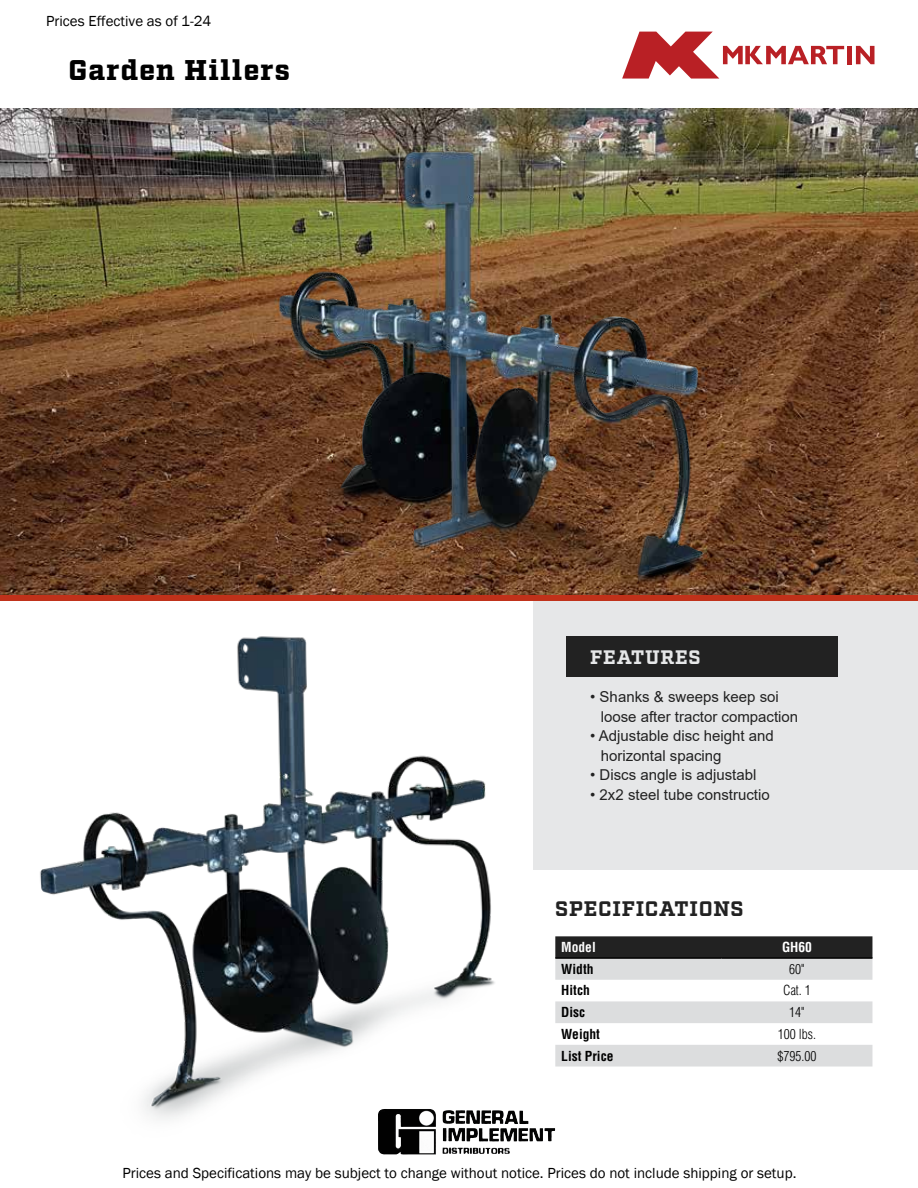
<style>
.page{position:relative;width:918px;height:1188px;background:#fff}
.page>*{position:absolute;margin:0;border:0;box-sizing:border-box;transform-origin:0 0}
.t1{font:900 28.5px "Factoria";letter-spacing:.04em;color:#000}
.t2{font:700 21px "Factoria";letter-spacing:.03em;color:#222}
.t3{font:700 19.5px "Factoria";letter-spacing:.04em;color:#e6e7e8}
.t4{font:15px/19.5px "Arial";color:#222}
.t5{font:15px "Franklin Gothic";color:#000}
.t6{font:700 condensed 13.5px "Helvetica LT Std";color:#000}
.t7{font:300 condensed 13.5px "Helvetica LT Std";color:#000}
.t8{font:700 condensed 13.5px "Helvetica LT Std";color:#fff}
.s1{font-style:inherit}
</style>
<div class="page">
<svg style="left:622px;top:32px;width:222px;height:47px"></svg>
<div style="left:847px;top:46px;width:5px;height:18px;background:#b92025"></div>
<svg style="left:856px;top:46px;width:18px;height:18px"></svg>
<img style="left:0;top:108px;width:918px;height:487px">
<img style="left:40px;top:618px;width:509px;height:537px">
<img style="left:235px;top:118px;width:528px;height:499px">
<div style="left:534px;top:601px;width:384px;height:269px;background:#e6e7e8"></div>
<div style="left:566px;top:637px;width:272px;height:40px;background:#222"></div>
<div style="left:0;top:595px;width:918px;height:6px;background:#c0311a"></div>
<hr style="left:917px;top:108px;width:1px;height:221px;background:#e6e7e8">
<svg style="left:555px;top:936px;width:317px;height:87px"></svg>
<hr style="left:555px;top:957px;width:167px;height:2px;background:#000">
<hr style="left:722px;top:957px;width:150px;height:2px;background:#000">
<div style="left:555px;top:1045px;width:317px;height:22px;background:#dcddde"></div>
<p class="t5" style="left:46px;top:11px;width:167px">Prices Effective as of <span class="s1">1-24</span></p>
<h1 class="t1" style="left:68px;top:53px;width:223px">Garden Hillers</h1>
<h3 class="t3" style="left:590px;top:645px;width:112px">FEATURES</h3>
<p class="t4" style="left:601px;top:687px;width:199px;text-indent:-10px">• Shanks &amp; sweeps keep soi loose after tractor compaction</p>
<p class="t4" style="left:601px;top:726px;width:175px;text-indent:-10px">• Adjustable disc height and horizontal spacing</p>
<p class="t4" style="left:590px;top:765px;width:168px">• Discs angle is adjustabl</p>
<p class="t4" style="left:590px;top:785px;width:181px">• 2x2 steel tube constructio</p>
<h2 class="t2" style="left:555px;top:897px;width:190px">SPECIFICATIONS</h2>
<p class="t8" style="left:561px;top:939px;width:36px">Model</p>
<p class="t8" style="left:782px;top:939px;width:31px">GH60</p>
<p class="t6" style="left:561px;top:960px;width:34px">Width</p>
<p class="t7" style="left:789px;top:960px;width:18px">60"</p>
<p class="t6" style="left:561px;top:982px;width:30px">Hitch</p>
<p class="t7" style="left:783px;top:982px;width:29px">Cat. 1</p>
<p class="t6" style="left:561px;top:1004px;width:25px">Disc</p>
<p class="t7" style="left:789px;top:1004px;width:18px">14"</p>
<p class="t6" style="left:561px;top:1025px;width:40px">Weight</p>
<p class="t7" style="left:778px;top:1026px;width:40px">100 lbs.</p>
<p class="t6" style="left:561px;top:1047px;width:54px">List Price</p>
<p class="t7" style="left:778px;top:1047px;width:40px">$795.00</p>
<p class="t5" style="left:122px;top:1163px;width:675px">Prices and Specifications may be subject to change without notice. Prices do not include shipping or setup.</p>
</div>
